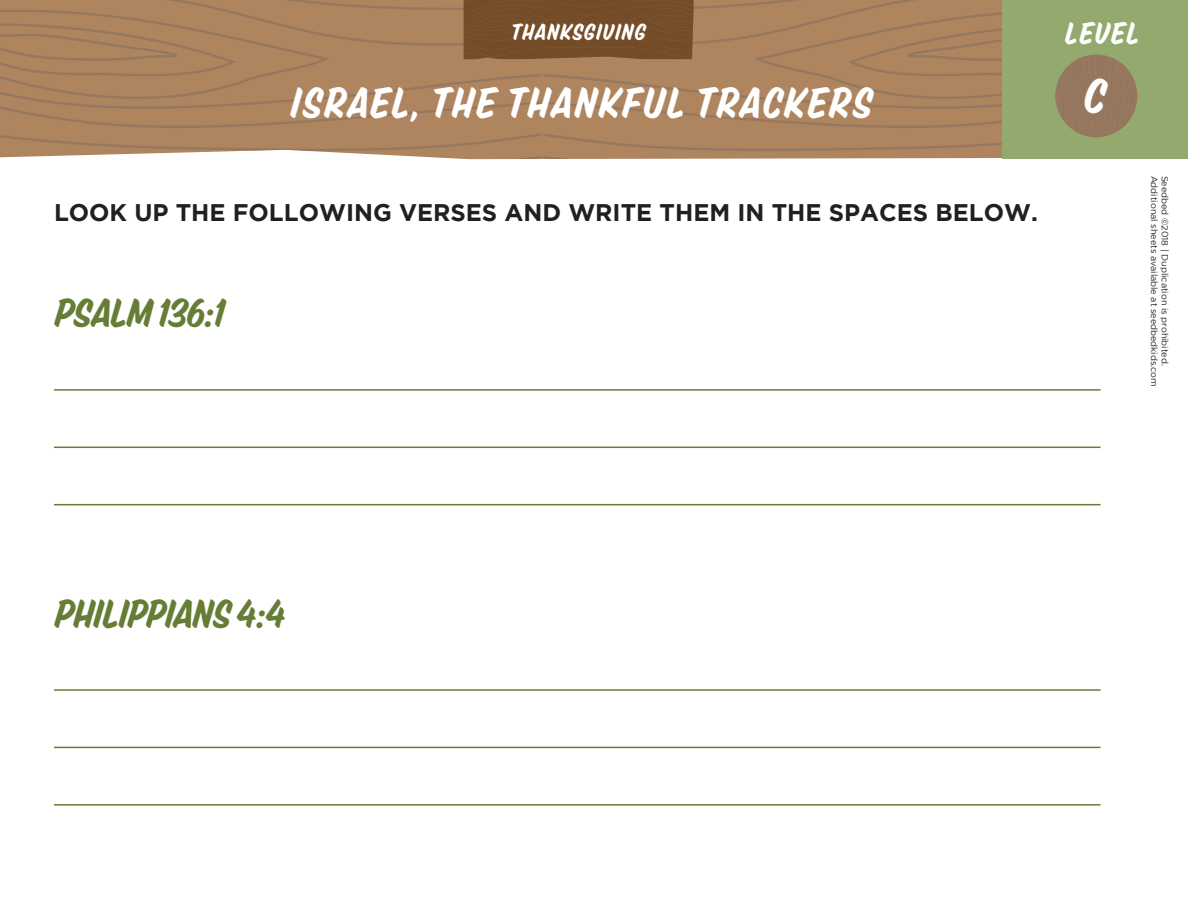
<style>
.page{position:relative;width:1188px;height:918px;background:#fff}
.page>*{position:absolute;margin:0;border:0;box-sizing:border-box;transform-origin:0 0}
.t1{font:46.95px "Suti";color:#fff}
.t2{font:42px "Suti";letter-spacing:.06em;color:#fff}
.t3{font:39px "Suti";color:#667d35}
.t4{font:30px "Suti";letter-spacing:.055em;color:#fff}
.t5{font:700 24px "Gotham";color:#231f20}
.t6{font:22.35px "Suti";letter-spacing:.06em;color:#fff}
.t7{font:9px "Gotham";color:#231f20}
</style>
<div class="page">
<svg style="left:0;top:0;width:1188px;height:159px;background:#a5855f"></svg>
<hr style="left:54px;top:389px;width:1047px;height:2px;background:#667d35">
<hr style="left:54px;top:689px;width:1047px;height:2px;background:#667d35">
<hr style="left:54px;top:447px;width:1047px;height:1px;background:#667d35">
<hr style="left:54px;top:747px;width:1047px;height:1px;background:#667d35">
<hr style="left:54px;top:504px;width:1047px;height:1px;background:#667d35">
<hr style="left:54px;top:804px;width:1047px;height:2px;background:#667d35">
<p class="t6" style="left:510px;top:17px;width:136px">THANKSGIVING</p>
<p class="t2" style="left:290px;top:76px;width:583px">ISRAEL, THE THANKFUL TRACKERS</p>
<p class="t5" style="left:54px;top:198px;width:985px">LOOK UP THE FOLLOWING VERSES AND WRITE THEM IN THE SPACES BELOW.</p>
<p class="t3" style="left:54px;top:289px;width:171px">PSALM 136:1</p>
<h3 class="t4" style="left:1065px;top:15px;width:75px">LEVEL</h3>
<h1 class="t1" style="left:1083px;top:66px;width:23px">C</h1>
<p class="t7" style="left:1159px;top:176px;width:213px;rotate:90deg">Additional sheets available at seedbedkids.com</p>
<p class="t7" style="left:1170px;top:176px;width:192px;rotate:90deg">Seedbed ©2018 | Duplication is prohibited.</p>
<p class="t3" style="left:54px;top:589px;width:232px">PHILIPPIANS 4:4</p>
</div>
